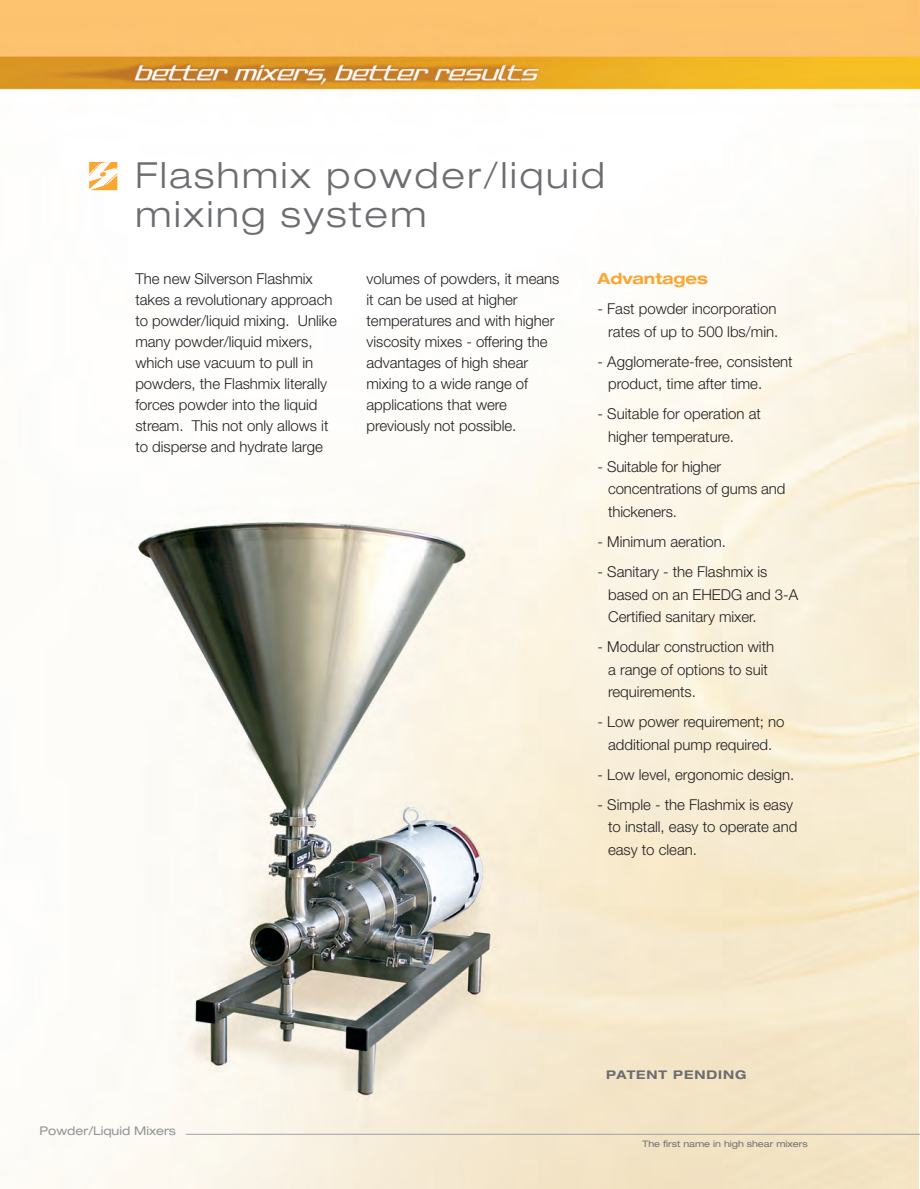
<style>
.page{position:relative;width:920px;height:1189px;background:#fff}
.page>*{position:absolute;margin:0;border:0;box-sizing:border-box;transform-origin:0 0}
.Headline{font:300 expanded 36px "Helvetica Neue LT Std";letter-spacing:.075em;color:#6c6d70}
.Body_Copy{font:700 expanded 15.3px "Helvetica Neue LT Std";color:#faa633}
.Body_Copy-2{font:300 15px/21px "Helvetica Neue LT Std";color:#231f20}
.t1{font:expanded 12px "Helvetica Neue LT";color:#939598}
.Headline-2{font:700 expanded 12px "Helvetica Neue LT Std";letter-spacing:.075em;color:#6c6d70}
.t2{font:expanded 9px "Helvetica Neue LT";color:#717074}
</style>
<div class="page">
<img style="left:0;top:0;width:920px;height:1189px">
<hr style="left:186px;top:1134px;width:734px;height:1px;background:#a1a1a5">
<svg style="left:89px;top:162px;width:28px;height:28px"></svg>
<p class="Headline" style="left:135px;top:153px;width:471px">Flashmix powder/liquid</p>
<p class="Headline" style="left:135px;top:192px;width:293px">mixing system</p>
<p class="Body_Copy" style="left:597px;top:269px;width:112px">Advantages</p>
<p class="Body_Copy-2" style="left:597px;top:298px;width:180px">- Fast powder incorporation</p>
<p class="Body_Copy-2" style="left:608px;top:321px;width:172px">rates of up to 500 lbs/min.</p>
<p class="Body_Copy-2" style="left:597px;top:351px;width:197px">- Agglomerate-free, consistent</p>
<p class="Body_Copy-2" style="left:608px;top:373px;width:156px">product, time after time.</p>
<p class="Body_Copy-2" style="left:597px;top:403px;width:165px">- Suitable for operation at</p>
<p class="Body_Copy-2" style="left:608px;top:426px;width:127px">higher temperature.</p>
<p class="Body_Copy-2" style="left:597px;top:456px;width:125px">- Suitable for higher</p>
<p class="Body_Copy-2" style="left:608px;top:478px;width:179px">concentrations of gums and</p>
<p class="Body_Copy-2" style="left:608px;top:501px;width:70px">thickeners.</p>
<p class="Body_Copy-2" style="left:597px;top:531px;width:130px">- Minimum aeration.</p>
<p class="Body_Copy-2" style="left:597px;top:561px;width:171px">- Sanitary - the Flashmix is</p>
<p class="Body_Copy-2" style="left:608px;top:583px;width:191px">based on an EHEDG and 3-A</p>
<p class="Body_Copy-2" style="left:608px;top:606px;width:150px">Certified sanitary mixer.</p>
<p class="Body_Copy-2" style="left:597px;top:636px;width:178px">- Modular construction with</p>
<p class="Body_Copy-2" style="left:608px;top:658px;width:161px">a range of options to suit</p>
<p class="Body_Copy-2" style="left:608px;top:681px;width:89px">requirements.</p>
<p class="Body_Copy-2" style="left:597px;top:711px;width:188px">- Low power requirement; no</p>
<p class="Body_Copy-2" style="left:608px;top:733px;width:166px">additional pump required.</p>
<p class="Body_Copy-2" style="left:597px;top:763px;width:198px">- Low level, ergonomic design.</p>
<p class="Body_Copy-2" style="left:597px;top:793px;width:197px">- Simple - the Flashmix is easy</p>
<p class="Body_Copy-2" style="left:608px;top:816px;width:191px">to install, easy to operate and</p>
<p class="Body_Copy-2" style="left:608px;top:838px;width:90px">easy to clean.</p>
<p class="Body_Copy-2" style="left:135px;top:268px;width:203px">The new Silverson Flashmix takes a revolutionary approach to powder/liquid mixing. Unlike many powder/liquid mixers, which use vacuum to pull in powders, the Flashmix literally forces powder into the liquid stream. This not only allows it</p>
<p class="Body_Copy-2" style="left:135px;top:436px;width:189px">to disperse and hydrate large</p>
<p class="Body_Copy-2" style="left:366px;top:268px;width:194px">volumes of powders, it means</p>
<p class="Body_Copy-2" style="left:366px;top:289px;width:189px">it can be used at higher temperatures and with higher viscosity mixes - offering the advantages of high shear</p>
<p class="Body_Copy-2" style="left:366px;top:373px;width:163px">mixing to a wide range of applications that were</p>
<p class="Body_Copy-2" style="left:366px;top:415px;width:151px">previously not possible.</p>
<p class="t1" style="left:40px;top:1123px;width:138px">Powder/Liquid Mixers</p>
<p class="Headline-2" style="left:606px;top:1067px;width:142px">PATENT PENDING</p>
<p class="t2" style="left:642px;top:1138px;width:167px">The first name in high shear mixers</p>
</div>
